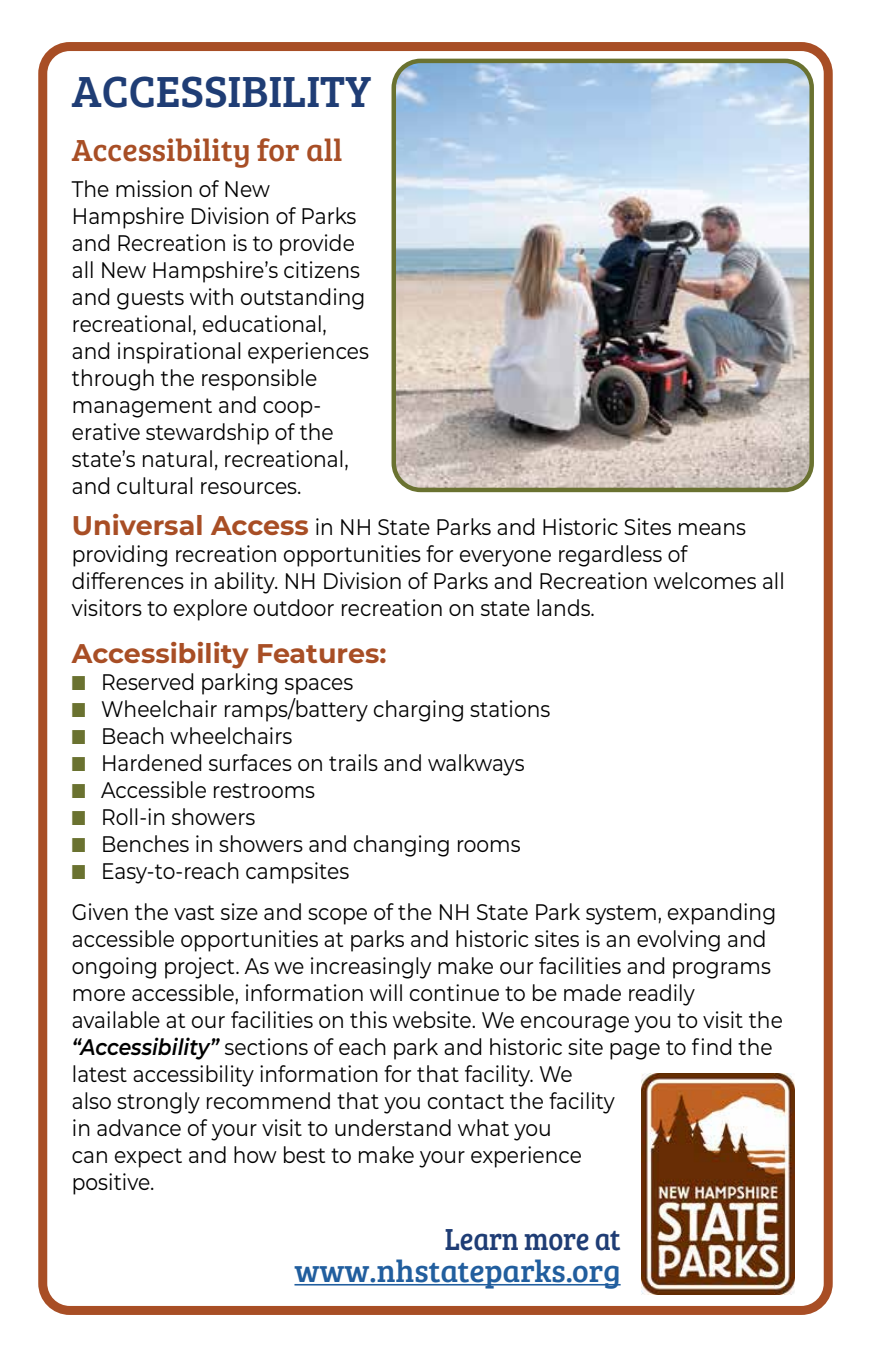
<style>
.page{position:relative;width:871px;height:1357px;background:#fff}
.page>*{position:absolute;margin:0;border:0;box-sizing:border-box;transform-origin:0 0}
.t1{font:45px "Bree Serif";color:#1f3d75}
.t2{font:31.5px "Bree Serif";color:#215e9e}
.t3{font:31.5px "Bree Serif";color:#a84e25}
.t4{font:31.5px "Bree Serif";letter-spacing:-.01em;color:#1f3d75;scale:.9 1}
.t5{font:700 27px "Montserrat";color:#a84e25}
.t6{font:22.5px/27px "Montserrat";color:#000;scale:.9 1}
.s1{font-weight:700;font-size:27px;color:#a84e25}
.s2{color:#6a7230}
.s3{font-weight:600;font-style:italic}
</style>
<div class="page">
<img style="left:641px;top:1073px;width:153px;height:221px">
<div style="left:38px;top:42px;width:794px;height:1273px;border:9px solid #a84e25;border-radius:27px"></div>
<hr style="left:294px;top:1284px;width:326px;height:1px;background:#215e9e">
<img style="left:396px;top:64px;width:413px;height:423px">
<div style="left:391px;top:59px;width:423px;height:433px;border:4px solid #6a7230;border-radius:27px"></div>
<h1 class="t1" style="left:72px;top:59px;width:301px">ACCESSIBILITY</h1>
<h2 class="t3" style="left:72px;top:127px;width:272px">Accessibility for all</h2>
<p class="t6" style="left:72px;top:175px;width:332px">The mission of New<br>Hampshire Division of Parks and Recreation is to provide all New Hampshire’s citizens and guests with outstanding recreational, educational, and inspirational experiences through the responsible management and coop&shy;erative stewardship of the state’s natural, recreational, and cultural resources.</p>
<p class="t6" style="left:72px;top:512px;width:793px"><span class="s1">Universal Access</span> in NH State Parks and Historic Sites means providing recreation opportunities for everyone regardless of differences in ability. NH Division of Parks and Recreation welcomes all visitors to explore outdoor recreation on state lands.</p>
<p class="t5" style="left:72px;top:634px;width:316px">Accessibility Features:</p>
<p class="t6" style="left:72px;top:668px;width:314px"><span class="s2">■</span> Reserved parking spaces</p>
<p class="t6" style="left:72px;top:695px;width:533px"><span class="s2">■</span> Wheelchair ramps/battery charging stations</p>
<p class="t6" style="left:72px;top:722px;width:246px"><span class="s2">■</span> Beach wheelchairs</p>
<p class="t6" style="left:72px;top:749px;width:504px"><span class="s2">■</span> Hardened surfaces on trails and walkways</p>
<p class="t6" style="left:72px;top:776px;width:272px"><span class="s2">■</span> Accessible restrooms</p>
<p class="t6" style="left:72px;top:803px;width:205px"><span class="s2">■</span> Roll-in showers</p>
<p class="t6" style="left:72px;top:830px;width:500px"><span class="s2">■</span> Benches in showers and changing rooms</p>
<p class="t6" style="left:72px;top:850px;width:784px;line-height:40.5px"><span class="s2">■</span> Easy-to-reach campsites<br>Given the vast size and scope of the NH State Park system, expanding</p>
<p class="t6" style="left:72px;top:924px;width:791px">accessible opportunities at parks and historic sites is an evolving and ongoing project. As we increasingly make our facilities and programs more accessible, information will continue to be made readily available at our facilities on this website. We encourage you to visit the <span class="s3">“Accessibility”</span> sections of each park and historic site page to find the latest accessibility information for that facility. We<br>also strongly recommend that you contact the facility<br>in advance of your visit to understand what you<br>can expect and how best to make your experience<br>positive.</p>
<h2 class="t4" style="left:445px;top:1216px;width:197px">Learn more at</h2>
<h2 class="t2" style="left:294px;top:1247px;width:328px">www.nhstateparks.org</h2>
</div>
